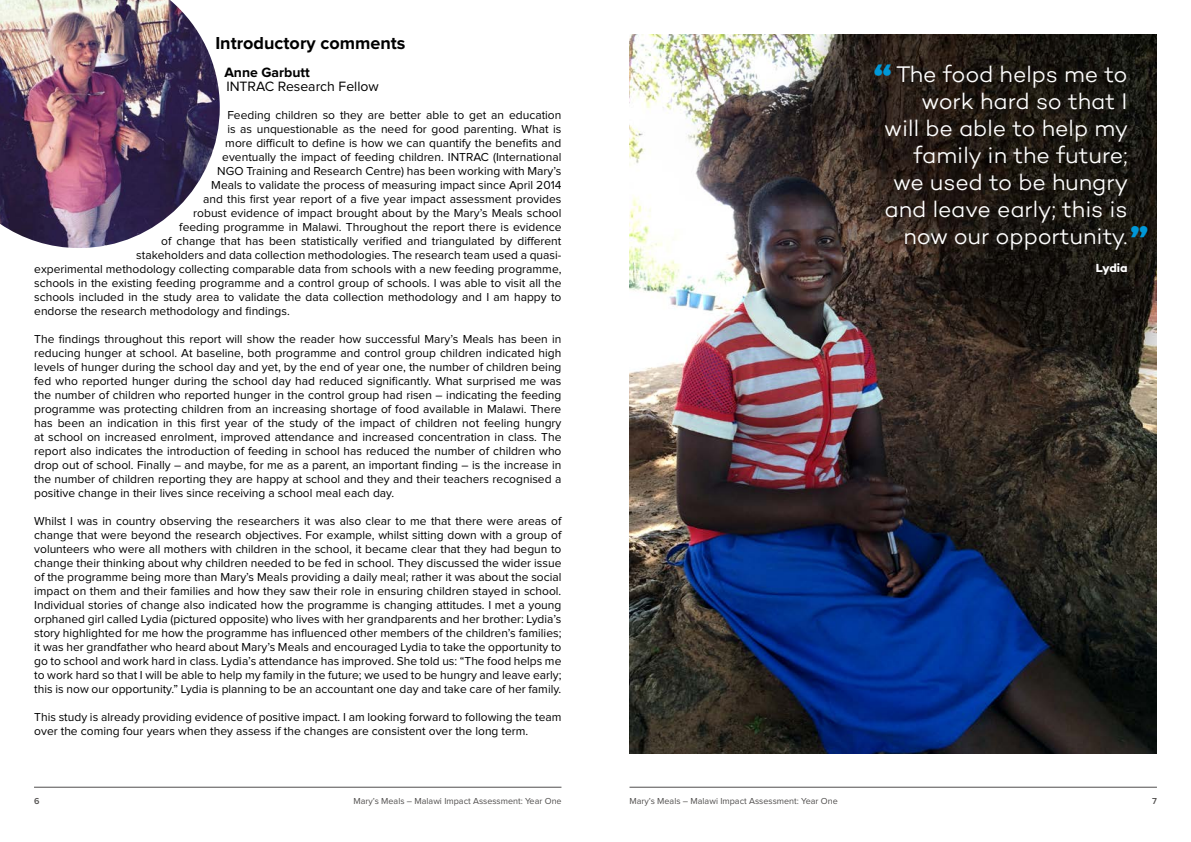
<style>
.page{position:relative;width:1191px;height:842px;background:#fff}
.page>*{position:absolute;margin:0;border:0;box-sizing:border-box;transform-origin:0 0}
.t1{font:42px "Campton Bold DEMO";color:#0098d8}
.t2{font:23px/27px "Campton Light DEMO";color:#fff;text-align:right}
.t3{font:700 18px "Proxima Nova";color:#000}
.t4{font:14px "Proxima Nova";color:#000}
.t5{font:700 14px "Proxima Nova";color:#000}
.t6{font:12px/14px "Proxima Nova";color:#000;text-align:justify}
.t7{font:12px "Campton Bold DEMO";letter-spacing:-.02em;color:#fff}
.t8{font:9px "Proxima Nova";color:#504e4d}
.t9{font:600 9px "Proxima Nova";color:#504e4d}
</style>
<div class="page">
<hr style="left:629px;top:787px;width:528px;height:1px;background:#504e4d">
<hr style="left:34px;top:787px;width:527px;height:1px;background:#504e4d">
<img style="left:0;top:0;width:220px;height:248px">
<img style="left:629px;top:35px;width:528px;height:719px">
<h3 class="t3" style="left:215px;top:35px;width:192px">Introductory comments</h3>
<p class="t5" style="left:224px;top:66px;width:87px">Anne Garbutt</p>
<p class="t4" style="left:226px;top:80px;width:154px">INTRAC Research Fellow</p>
<p class="t6" style="left:227px;top:109px;width:335px">Feeding children so they are better able to get an education</p>
<p class="t6" style="left:227px;top:123px;width:336px">is as unquestionable as the need for good parenting. What is</p>
<p class="t6" style="left:225px;top:137px;width:338px">more difficult to define is how we can quantify the benefits and</p>
<p class="t6" style="left:222px;top:151px;width:341px">eventually the impact of feeding children. INTRAC (International</p>
<p class="t6" style="left:217px;top:165px;width:345px">NGO Training and Research Centre) has been working with Mary’s</p>
<p class="t6" style="left:211px;top:179px;width:352px">Meals to validate the process of measuring impact since April 2014</p>
<p class="t6" style="left:203px;top:193px;width:359px">and this first year report of a five year impact assessment provides</p>
<p class="t6" style="left:193px;top:207px;width:370px">robust evidence of impact brought about by the Mary’s Meals school</p>
<p class="t6" style="left:179px;top:221px;width:384px">feeding programme in Malawi. Throughout the report there is evidence</p>
<p class="t6" style="left:161px;top:235px;width:402px">of change that has been statistically verified and triangulated by different</p>
<p class="t6" style="left:136px;top:249px;width:426px">stakeholders and data collection methodologies. The research team used a quasi-</p>
<p class="t6" style="left:34px;top:263px;width:528px">experimental methodology collecting comparable data from schools with a new feeding programme,</p>
<p class="t6" style="left:34px;top:277px;width:529px">schools in the existing feeding programme and a control group of schools. I was able to visit all the</p>
<p class="t6" style="left:34px;top:291px;width:528px">schools included in the study area to validate the data collection methodology and I am happy to</p>
<p class="t6" style="left:34px;top:305px;width:257px">endorse the research methodology and findings.</p>
<p class="t6" style="left:34px;top:333px;width:529px">The findings throughout this report will show the reader how successful Mary’s Meals has been in reducing hunger at school. At baseline, both programme and control group children indicated high levels of hunger during the school day and yet, by the end of year one, the number of children being fed who reported hunger during the school day had reduced significantly. What surprised me was the number of children who reported hunger in the control group had risen – indicating the feeding programme was protecting children from an increasing shortage of food available in Malawi. There has been an indication in this first year of the study of the impact of children not feeling hungry at school on increased enrolment, improved attendance and increased concentration in class. The report also indicates the introduction of feeding in school has reduced the number of children who drop out of school. Finally – and maybe, for me as a parent, an important finding – is the increase in the number of children reporting they are happy at school and they and their teachers recognised a positive change in their lives since receiving a school meal each day.</p>
<p class="t6" style="left:34px;top:515px;width:529px">Whilst I was in country observing the researchers it was also clear to me that there were areas of change that were beyond the research objectives. For example, whilst sitting down with a group of volunteers who were all mothers with children in the school, it became clear that they had begun to change their thinking about why children needed to be fed in school. They discussed the wider issue of the programme being more than Mary’s Meals providing a daily meal; rather it was about the social impact on them and their families and how they saw their role in ensuring children stayed in school.<br>Individual stories of change also indicated how the programme is changing attitudes. I met a young orphaned girl called Lydia (pictured opposite) who lives with her grandparents and her brother: Lydia’s story highlighted for me how the programme has influenced other members of the children’s families; it was her grandfather who heard about Mary’s Meals and encouraged Lydia to take the opportunity to go to school and work hard in class. Lydia’s attendance has improved. She told us: “The food helps me to work hard so that I will be able to help my family in the future; we used to be hungry and leave early; this is now our opportunity.” Lydia is planning to be an accountant one day and take care of her family.</p>
<p class="t6" style="left:34px;top:711px;width:529px">This study is already providing evidence of positive impact. I am looking forward to following the team over the coming four years when they assess if the changes are consistent over the long term.</p>
<h1 class="t1" style="left:873px;top:54px;width:20px">“</h1>
<h2 class="t2" style="left:884px;top:62px;width:246px">The food helps me to work hard so that I will be able to help my family in the future; we used to be hungry and leave early; this is now our opportunity.</h2>
<p class="t7" style="left:1096px;top:261px;width:33px">Lydia</p>
<h1 class="t1" style="left:1130px;top:217px;width:20px">”</h1>
<p class="t9" style="left:34px;top:797px;width:7px">6</p>
<p class="t8" style="left:353px;top:797px;width:210px">Mary’s Meals – Malawi Impact Assessment: Year One</p>
<p class="t8" style="left:629px;top:797px;width:210px">Mary’s Meals – Malawi Impact Assessment: Year One</p>
<p class="t9" style="left:1152px;top:797px;width:6px">7</p>
</div>
